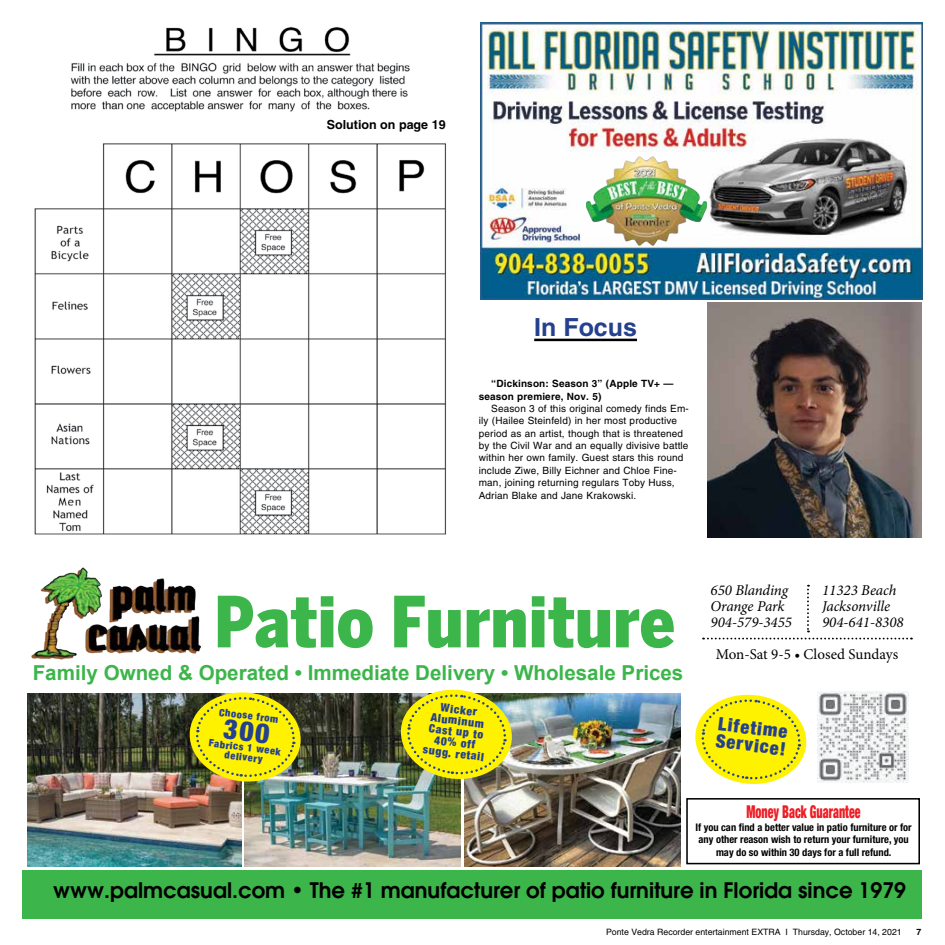
<style>
.page{position:relative;width:945px;height:945px;background:#fff}
.page>*{position:absolute;margin:0;border:0;box-sizing:border-box;transform-origin:0 0}
.t1{font:900 condensed 69.88px "Benton Sans";color:#3cb54a}
.t2{font:700 25px "Helvetica";color:#25408f}
.t3{font:600 21.25px "Avant Garde";color:#000}
.t4{font:700 20.62px "Arial";color:#3cb54a}
.t5{font:900 condensed 18.5px/17.2px "Helvetica Neue";color:#25408f}
.t6{font:900 condensed 17.75px "Helvetica Neue LT Std";color:#ed1d24;scale:.67 1}
.t7{font:italic 15px/16.2px "Minion Pro";color:#000}
.t8{font:15px "Minion Pro";color:#000}
.t9{font:700 12.5px "Helvetica";color:#000}
.t10{font:900 condensed 11.62px/11px "Helvetica Neue";color:#25408f;text-align:center}
.t11{font:700 condensed 10.5px/12.5px "Helvetica Neue LT Std";color:#000;text-align:center}
.t12{font:900 condensed 10.25px/9.8px "Helvetica Neue";color:#25408f;text-align:center}
.t13{font:10px/12.4px "Helvetica";letter-spacing:.015em;color:#000}
.t14{font:700 10px/12.4px "Helvetica";letter-spacing:.015em;color:#000}
.t15{font:8.75px "Helvetica";color:#000}
.t16{font:700 8.75px "Helvetica";color:#000}
</style>
<div class="page">
<img style="left:34px;top:26px;width:412px;height:509px">
<hr style="left:534px;top:339px;width:103px;height:2px;background:#000">
<img style="left:708px;top:303px;width:213px;height:235px">
<img style="left:480px;top:22px;width:442px;height:277px">
<img style="left:587px;top:156px;width:65px;height:48px">
<img style="left:31px;top:567px;width:169px;height:93px">
<img style="left:27px;top:693px;width:215px;height:174px">
<img style="left:244px;top:693px;width:217px;height:174px">
<div style="left:22px;top:870px;width:900px;height:48px;background:#3cb54a"></div>
<img style="left:464px;top:693px;width:217px;height:174px">
<svg style="left:807px;top:585px;width:2px;height:47px"></svg>
<svg style="left:703px;top:638px;width:209px;height:2px"></svg>
<img style="left:818px;top:692px;width:90px;height:90px">
<div style="left:686px;top:798px;width:234px;height:66px;border:2px solid #000"></div>
<svg style="left:695px;top:694px;width:112px;height:90px"></svg>
<img style="left:398px;top:689px;width:117px;height:93px">
<img style="left:187px;top:692px;width:116px;height:93px">
<p class="t9" style="left:327px;top:117px;width:120px">Solution on page 19</p>
<h2 class="t2" style="left:534px;top:312px;width:104px">In Focus</h2>
<p class="t14" style="left:479px;top:377px;width:196px;text-indent:12px">“Dickinson: Season 3” (Apple TV+ — season premiere, Nov. 5)</p>
<p class="t13" style="left:479px;top:402px;width:212px;text-indent:12px">Season 3 of this original comedy finds Em&shy;ily (Hailee Steinfeld) in her most productive period as an artist, though that is threatened by the Civil War and an equally divisive battle within her own family. Guest stars this round include Ziwe, Billy Eichner and Chloe Fine&shy;man, joining returning regulars Toby Huss, Adrian Blake and Jane Krakowski.</p>
<h1 class="t1" style="left:214px;top:581px;width:463px">Patio Furniture</h1>
<h3 class="t4" style="left:33px;top:658px;width:652px">Family Owned &amp; Operated • Immediate Delivery • Wholesale Prices</h3>
<p class="t12" style="left:220px;top:707px;width:61px;rotate:7deg">Choose from</p>
<p class="t12" style="left:209px;top:738px;width:74px;rotate:7deg">Fabrics 1 week delivery</p>
<p class="t10" style="left:429px;top:700px;width:63px;rotate:7deg">Wicker<br>Aluminum<br>Cast up to<br>40% off sugg. retail</p>
<h3 class="t7" style="left:711px;top:582px;width:83px">650 Blanding<br>Orange Park<br>904-579-3455</h3>
<h3 class="t7" style="left:822px;top:582px;width:83px">11323 Beach<br>Jacksonville<br>904-641-8308</h3>
<h3 class="t8" style="left:716px;top:644px;width:184px">Mon-Sat 9-5 • Closed Sundays</h3>
<h3 class="t5" style="left:719px;top:714px;width:72px;rotate:7deg">Lifetime<br>Service!</h3>
<h3 class="t6" style="left:747px;top:801px;width:172px">Money Back Guarantee</h3>
<p class="t11" style="left:695px;top:821px;width:218px">If you can find a better value in patio furniture or for any other reason wish to return your furniture, you may do so within 30 days for a full refund.</p>
<h3 class="t3" style="left:53px;top:877px;width:854px">www.palmcasual.com • The #1 manufacturer of patio furniture in Florida since 1979</h3>
<p class="t15" style="left:606px;top:927px;width:297px">Ponte Vedra Recorder entertainment EXTRA I Thursday, October 14, 2021</p>
<p class="t16" style="left:916px;top:927px;width:6px">7</p>
</div>
